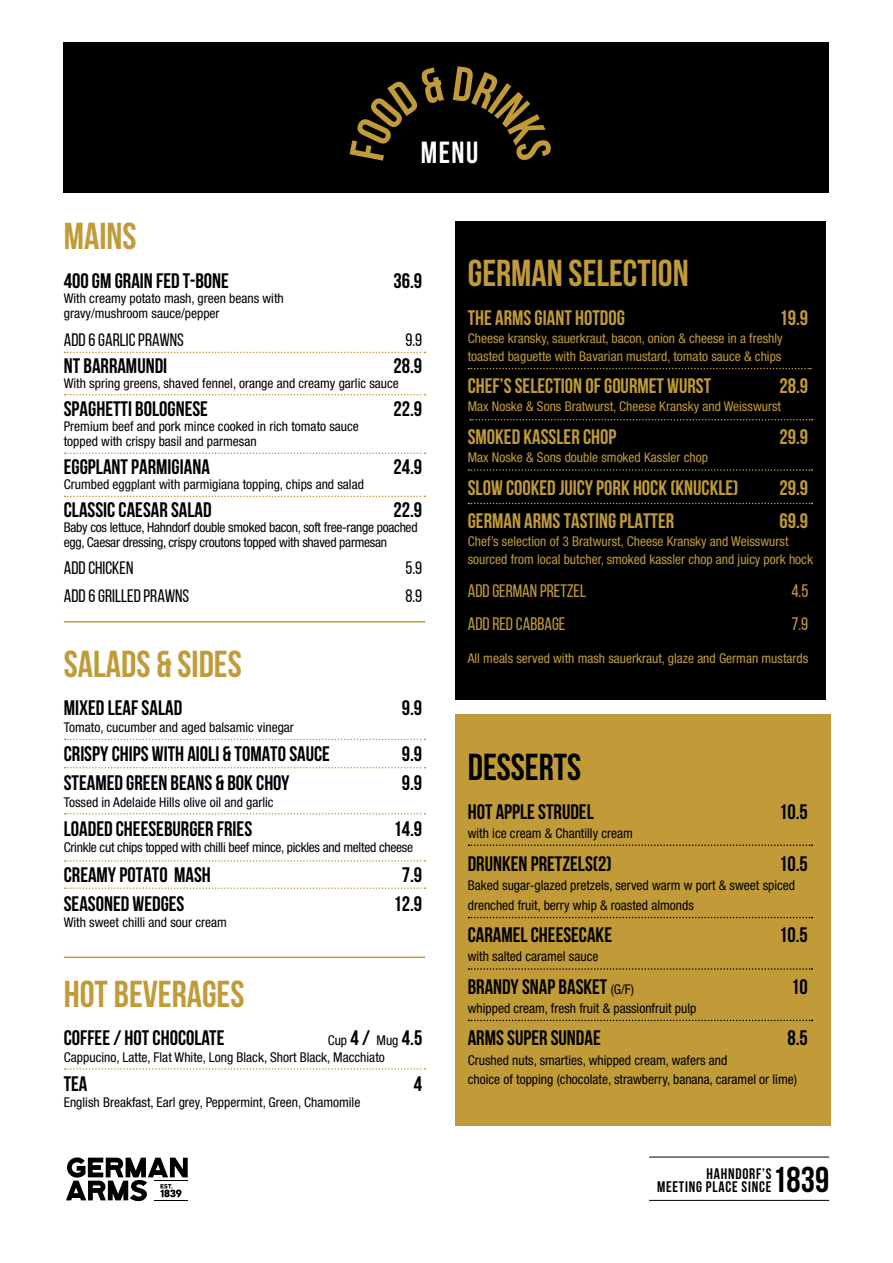
<style>
.page{position:relative;width:893px;height:1263px;background:#fff}
.page>*{position:absolute;margin:0;border:0;box-sizing:border-box;transform-origin:0 0}
.t1{font:700 37.5px "Bebas Neue";color:#c19b38}
.t2{font:700 37.5px "Bebas Neue";color:#000}
.t3{font:35.85px "Bebas Neue";color:#000}
.t4{font:30.6px "Bebas Neue";color:#fff}
.t5{font:700 21px "Bebas Neue";color:#000}
.t6{font:700 21px "Bebas Neue";color:#c19b38}
.t7{font:18px "Bebas Neue";color:#000}
.t8{font:18px "Bebas Neue";color:#c19b38}
.t9{font:15.3px/13.8px "Bebas Neue";letter-spacing:.05em;color:#000;text-align:right}
.t10{font:condensed 13.5px/15px "Helvetica Neue LT Std";color:#000}
.t11{font:condensed 13.5px/18px "Helvetica Neue LT Std";color:#c19b38}
.t12{font:condensed 13.5px/15px "Helvetica Neue LT Std";letter-spacing:-.02em;color:#000}
.s1{font-family:"Bebas Neue";font-weight:700;font-stretch:normal;font-size:21px}
.s2{font-family:"Helvetica Neue LT Std";font-weight:400;font-stretch:condensed;font-size:13.5px}
</style>
<div class="page">
<svg style="left:66px;top:1157px;width:122px;height:44px"></svg>
<hr style="left:155px;top:1180px;width:33px;height:1px;background:#000">
<hr style="left:155px;top:1200px;width:33px;height:1px;background:#000">
<hr style="left:649px;top:1157px;width:180px;height:1px;background:#000">
<hr style="left:649px;top:1200px;width:180px;height:1px;background:#000">
<div style="left:455px;top:714px;width:376px;height:412px;background:#c19b38"></div>
<div style="left:455px;top:221px;width:370px;height:478px;background:#000"></div>
<hr style="left:64px;top:956px;width:361px;height:2px;background:#c19b38">
<div style="left:64px;top:43px;width:765px;height:150px;background:#000"></div>
<hr style="left:64px;top:621px;width:361px;height:1px;background:#c19b38">
<svg style="left:65px;top:352px;width:360px;height:1px"></svg>
<svg style="left:65px;top:394px;width:360px;height:1px"></svg>
<svg style="left:468px;top:469px;width:344px;height:2px"></svg>
<svg style="left:468px;top:503px;width:344px;height:1px"></svg>
<svg style="left:470px;top:419px;width:342px;height:1px"></svg>
<svg style="left:468px;top:368px;width:343px;height:1px"></svg>
<svg style="left:65px;top:453px;width:360px;height:1px"></svg>
<svg style="left:65px;top:496px;width:360px;height:1px"></svg>
<svg style="left:65px;top:739px;width:360px;height:1px"></svg>
<svg style="left:65px;top:767px;width:360px;height:1px"></svg>
<svg style="left:65px;top:813px;width:360px;height:1px"></svg>
<svg style="left:65px;top:860px;width:360px;height:2px"></svg>
<svg style="left:65px;top:887px;width:360px;height:2px"></svg>
<svg style="left:468px;top:844px;width:344px;height:2px"></svg>
<svg style="left:468px;top:917px;width:344px;height:1px"></svg>
<svg style="left:468px;top:968px;width:344px;height:2px"></svg>
<svg style="left:468px;top:1020px;width:344px;height:1px"></svg>
<svg style="left:65px;top:1068px;width:360px;height:2px"></svg>
<h3 class="t4" style="left:421px;top:136px;width:59px">MENU</h3>
<h1 class="t1" style="left:64px;top:216px;width:74px">MAINS</h1>
<h3 class="t5" style="left:64px;top:269px;width:167px">400 GM GRAIN FED T-BONE</h3>
<h3 class="t5" style="left:393px;top:269px;width:30px">36.9</h3>
<p class="t10" style="left:64px;top:291px;width:221px">With creamy potato mash, green beans with gravy/mushroom sauce/pepper</p>
<h3 class="t7" style="left:64px;top:330px;width:122px">ADD 6 GARLIC PRAWNS</h3>
<h3 class="t7" style="left:405px;top:330px;width:18px">9.9</h3>
<h3 class="t5" style="left:64px;top:355px;width:105px">NT BARRAMUNDI</h3>
<h3 class="t5" style="left:393px;top:355px;width:30px">28.9</h3>
<p class="t10" style="left:64px;top:376px;width:337px">With spring greens, shaved fennel, orange and creamy garlic sauce</p>
<h3 class="t5" style="left:64px;top:397px;width:146px">SPAGHETTI BOLOGNESE</h3>
<h3 class="t5" style="left:393px;top:397px;width:30px">22.9</h3>
<p class="t10" style="left:64px;top:419px;width:297px">Premium beef and pork mince cooked in rich tomato sauce topped with crispy basil and parmesan</p>
<h3 class="t5" style="left:64px;top:455px;width:148px">EGGPLANT PARMIGIANA</h3>
<h3 class="t5" style="left:393px;top:455px;width:30px">24.9</h3>
<p class="t10" style="left:64px;top:477px;width:302px">Crumbed eggplant with parmigiana topping, chips and salad</p>
<h3 class="t5" style="left:64px;top:498px;width:149px">CLASSIC CAESAR SALAD</h3>
<h3 class="t5" style="left:393px;top:498px;width:30px">22.9</h3>
<p class="t12" style="left:64px;top:519px;width:355px">Baby cos lettuce, Hahndorf double smoked bacon, soft free-range poached egg, Caesar dressing, crispy croutons topped with shaved parmesan</p>
<h3 class="t7" style="left:64px;top:558px;width:71px">ADD CHICKEN</h3>
<h3 class="t7" style="left:406px;top:558px;width:18px">5.9</h3>
<h3 class="t7" style="left:64px;top:586px;width:127px">ADD 6 GRILLED PRAWNS</h3>
<h3 class="t7" style="left:405px;top:586px;width:18px">8.9</h3>
<h1 class="t1" style="left:64px;top:643px;width:180px">SALADS &amp; SIDES</h1>
<h3 class="t5" style="left:64px;top:696px;width:120px">MIXED LEAF SALAD</h3>
<h3 class="t5" style="left:402px;top:696px;width:22px">9.9</h3>
<p class="t10" style="left:64px;top:719px;width:232px">Tomato, cucumber and aged balsamic vinegar</p>
<h3 class="t5" style="left:64px;top:742px;width:268px">CRISPY CHIPS WITH AIOLI &amp; TOMATO SAUCE</h3>
<h3 class="t5" style="left:402px;top:742px;width:22px">9.9</h3>
<h3 class="t5" style="left:64px;top:771px;width:227px">STEAMED GREEN BEANS &amp; BOK CHOY</h3>
<h3 class="t5" style="left:402px;top:771px;width:22px">9.9</h3>
<p class="t10" style="left:64px;top:794px;width:211px">Tossed in Adelaide Hills olive oil and garlic</p>
<h3 class="t5" style="left:64px;top:817px;width:190px">LOADED CHEESEBURGER FRIES</h3>
<h3 class="t5" style="left:393px;top:817px;width:30px">14.9</h3>
<p class="t12" style="left:64px;top:840px;width:351px">Crinkle cut chips topped with chilli beef mince, pickles and melted cheese</p>
<h3 class="t5" style="left:64px;top:863px;width:149px">CREAMY POTATO MASH</h3>
<h3 class="t5" style="left:402px;top:863px;width:22px">7.9</h3>
<h3 class="t5" style="left:64px;top:892px;width:122px">SEASONED WEDGES</h3>
<h3 class="t5" style="left:393px;top:892px;width:30px">12.9</h3>
<p class="t10" style="left:64px;top:915px;width:165px">With sweet chilli and sour cream</p>
<h1 class="t1" style="left:64px;top:973px;width:182px">HOT BEVERAGES</h1>
<h3 class="t5" style="left:64px;top:1026px;width:162px">COFFEE / HOT CHOCOLATE</h3>
<p class="t10" style="left:64px;top:1032px;width:360px;line-height:16.5px;text-indent:264px">Cup <span class="s1">4 /</span> Mug <span class="s1">4.5<br></span>Cappucino, Latte, Flat White, Long Black, Short Black, Macchiato</p>
<h3 class="t5" style="left:64px;top:1072px;width:25px">TEA</h3>
<h3 class="t5" style="left:414px;top:1072px;width:10px">4</h3>
<p class="t10" style="left:64px;top:1095px;width:298px">English Breakfast, Earl grey, Peppermint, Green, Chamomile</p>
<h1 class="t1" style="left:468px;top:252px;width:223px">GERMAN SELECTION</h1>
<h3 class="t6" style="left:468px;top:306px;width:159px">THE ARMS GIANT HOTDOG</h3>
<h3 class="t6" style="left:779px;top:306px;width:30px">19.9</h3>
<p class="t11" style="left:468px;top:329px;width:316px">Cheese kransky, sauerkraut, bacon, onion &amp; cheese in a freshly toasted baguette with Bavarian mustard, tomato sauce &amp; chips</p>
<h3 class="t6" style="left:468px;top:375px;width:245px">CHEF’S SELECTION OF GOURMET WURST</h3>
<h3 class="t6" style="left:779px;top:375px;width:30px">28.9</h3>
<p class="t11" style="left:468px;top:398px;width:315px">Max Noske &amp; Sons Bratwurst, Cheese Kransky and Weisswurst</p>
<h3 class="t6" style="left:468px;top:425px;width:150px">SMOKED KASSLER CHOP</h3>
<h3 class="t6" style="left:779px;top:425px;width:30px">29.9</h3>
<p class="t11" style="left:468px;top:448px;width:242px">Max Noske &amp; Sons double smoked Kassler chop</p>
<h3 class="t6" style="left:468px;top:476px;width:272px">SLOW COOKED JUICY PORK HOCK (KNUCKLE)</h3>
<h3 class="t6" style="left:779px;top:476px;width:30px">29.9</h3>
<h3 class="t6" style="left:468px;top:509px;width:208px">GERMAN ARMS TASTING PLATTER</h3>
<h3 class="t6" style="left:779px;top:509px;width:30px">69.9</h3>
<p class="t11" style="left:468px;top:532px;width:347px">Chef’s selection of 3 Bratwurst, Cheese Kransky and Weisswurst sourced from local butcher, smoked kassler chop and juicy pork hock</p>
<h3 class="t8" style="left:468px;top:581px;width:120px">ADD GERMAN PRETZEL</h3>
<h3 class="t8" style="left:791px;top:581px;width:18px">4.5</h3>
<h3 class="t8" style="left:468px;top:614px;width:99px">ADD RED CABBAGE</h3>
<h3 class="t8" style="left:791px;top:614px;width:18px">7.9</h3>
<p class="t11" style="left:468px;top:649px;width:342px">All meals served with mash sauerkraut, glaze and German mustards</p>
<h1 class="t2" style="left:468px;top:747px;width:115px">DESSERTS</h1>
<h3 class="t5" style="left:468px;top:800px;width:128px">HOT APPLE STRUDEL</h3>
<h3 class="t5" style="left:779px;top:800px;width:30px">10.5</h3>
<p class="t10" style="left:468px;top:826px;width:167px">with ice cream &amp; Chantilly cream</p>
<h3 class="t5" style="left:468px;top:852px;width:145px">DRUNKEN PRETZELS(2)</h3>
<h3 class="t5" style="left:779px;top:852px;width:30px">10.5</h3>
<p class="t10" style="left:468px;top:875px;width:329px;line-height:19.5px">Baked sugar-glazed pretzels, served warm w port &amp; sweet spiced drenched fruit, berry whip &amp; roasted almonds</p>
<h3 class="t5" style="left:468px;top:923px;width:146px">CARAMEL CHEESECAKE</h3>
<h3 class="t5" style="left:779px;top:923px;width:30px">10.5</h3>
<p class="t10" style="left:468px;top:949px;width:132px">with salted caramel sauce</p>
<h3 class="t5" style="left:468px;top:975px;width:168px">BRANDY SNAP BASKET <span class="s2">(G/F)</span></h3>
<h3 class="t5" style="left:791px;top:975px;width:18px">10</h3>
<p class="t10" style="left:468px;top:1001px;width:230px">whipped cream, fresh fruit &amp; passionfruit pulp</p>
<h3 class="t5" style="left:468px;top:1026px;width:135px">ARMS SUPER SUNDAE</h3>
<h3 class="t5" style="left:787px;top:1026px;width:22px">8.5</h3>
<p class="t10" style="left:468px;top:1050px;width:331px;line-height:19.5px">Crushed nuts, smarties, whipped cream, wafers and<br>choice of topping (chocolate, strawberry, banana, caramel or lime)</p>
<p class="t9" style="left:657px;top:1166px;width:116px">HAHNDORF’S<br>MEETING PLACE SINCE</p>
<h2 class="t3" style="left:772px;top:1160px;width:58px">1839</h2>
</div>
